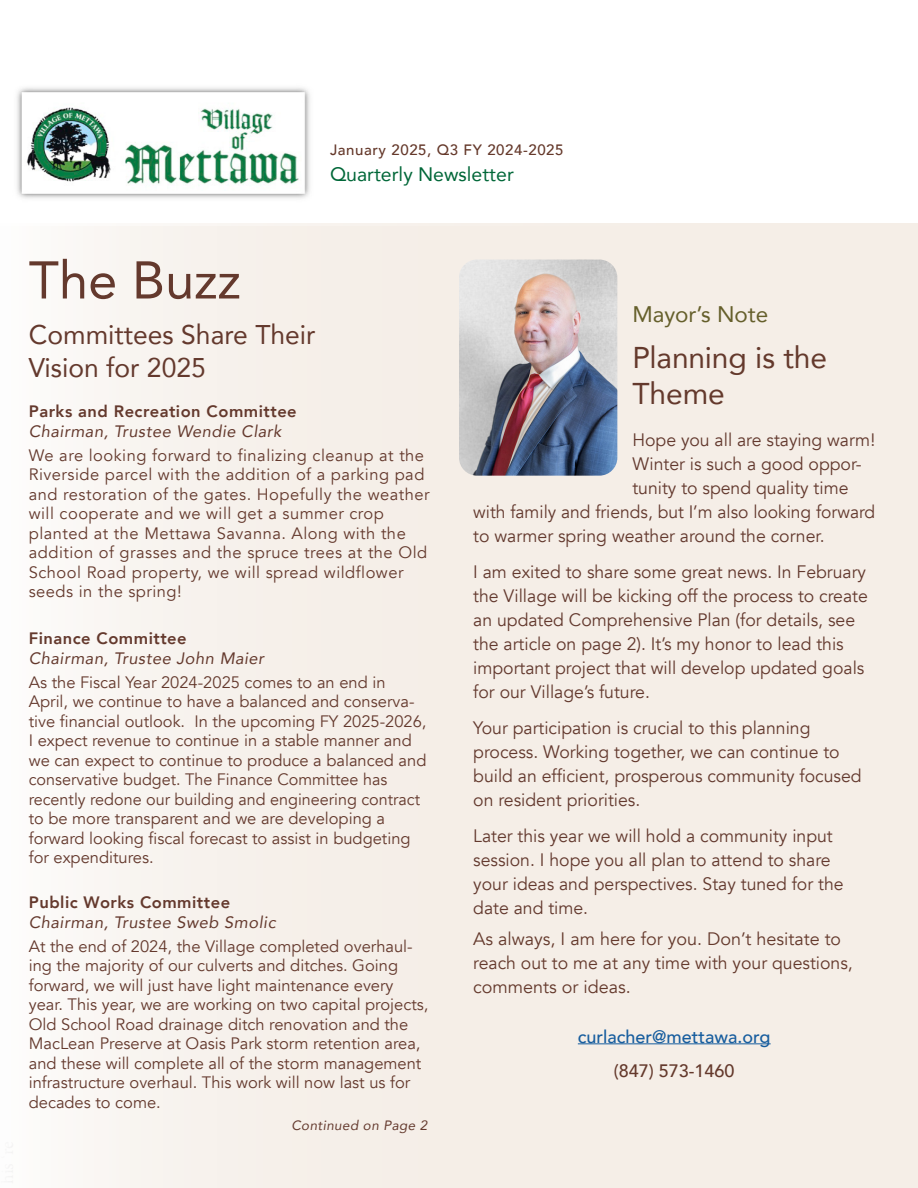
<style>
.page{position:relative;width:918px;height:1188px;background:#fff}
.page>*{position:absolute;margin:0;border:0;box-sizing:border-box;transform-origin:0 0}
.t1{font:52.5px "Avenir";color:#64392d}
.t2{font:30px/36px "Avenir";letter-spacing:-.005em;color:#64392c}
.t3{font:27px/33px "Avenir";color:#64392d}
.t4{font:22.5px "Avenir";color:#655f2b}
.t5{font:19.5px "Avenir";color:#016738}
.t6{font:18px/24px "Avenir";color:#63392e}
.t7{font:18px/24px "Avenir";color:#64392c}
.t8{font:500 18px "Avenir";color:#175d9e}
.t9{font:500 18px "Avenir";color:#64392c}
.t10{font:16.5px/19.5px "Avenir";color:#64392d}
.t11{font:16.5px/19.5px "Avenir";letter-spacing:.03em;color:#64392d}
.t12{font:italic 16.5px/19.5px "Avenir";letter-spacing:.03em;color:#64392d}
.t13{font:800 16.5px/19.5px "Avenir";letter-spacing:.03em;color:#64392d}
.t14{font:500 15px "Avenir";letter-spacing:.04em;color:#65392b}
.t15{font:italic 13.5px "Avenir";letter-spacing:.03em;color:#643a2e}
.s1{font-weight:400;font-style:italic}
.s2{font-weight:800;font-style:normal}
</style>
<div class="page">
<div style="left:0;top:226px;width:918px;height:962px;background:#f5eee7"></div>
<hr style="left:578px;top:1043px;width:193px;height:1px;background:#175d9e">
<img style="left:459px;top:260px;width:158px;height:216px">
<img style="left:17px;top:87px;width:293px;height:112px">
<p class="t14" style="left:330px;top:136px;width:235px">January 2025, Q3 FY 2024-2025</p>
<p class="t5" style="left:330px;top:159px;width:185px">Quarterly Newsletter</p>
<p class="t1" style="left:29px;top:238px;width:213px">The Buzz</p>
<p class="t3" style="left:29px;top:317px;width:288px">Committees Share Their<br>Vision for 2025</p>
<p class="t13" style="left:29px;top:402px;width:269px">Parks and Recreation Committee<br><span class="s1">Chairman, Trustee Wendie Clark</span></p>
<p class="t11" style="left:29px;top:446px;width:402px">We are looking forward to finalizing cleanup at the Riverside parcel with the addition of a parking pad and restoration of the gates. Hopefully the weather will cooperate and we will get a summer crop planted at the Mettawa Savanna. Along with the addition of grasses and the spruce trees at the Old School Road property, we will spread wildflower seeds in the spring!</p>
<p class="t12" style="left:29px;top:629px;width:237px"><span class="s2">Finance Committee<br></span>Chairman, Trustee John Maier</p>
<p class="t10" style="left:29px;top:672px;width:399px">As the Fiscal Year 2024-2025 comes to an end in April, we continue to have a balanced and conserva&shy;tive financial outlook. In the upcoming FY 2025-2026, I expect revenue to continue in a stable manner and we can expect to continue to produce a balanced and conservative budget. The Finance Committee has recently redone our building and engineering contract to be more transparent and we are developing a forward looking fiscal forecast to assist in budgeting for expenditures.</p>
<p class="t12" style="left:29px;top:893px;width:248px"><span class="s2">Public Works Committee<br></span>Chairman, Trustee Sweb Smolic</p>
<p class="t10" style="left:29px;top:937px;width:401px">At the end of 2024, the Village completed overhaul&shy;ing the majority of our culverts and ditches. Going forward, we will just have light maintenance every year. This year, we are working on two capital projects, Old School Road drainage ditch renovation and the MacLean Preserve at Oasis Park storm retention area, and these will complete all of the storm management infrastructure overhaul. This work will now last us for decades to come.</p>
<p class="t15" style="left:291px;top:1117px;width:138px">Continued on Page 2</p>
<p class="t4" style="left:632px;top:296px;width:137px">Mayor’s Note</p>
<p class="t2" style="left:632px;top:338px;width:196px">Planning is the<br>Theme</p>
<p class="t6" style="left:632px;top:428px;width:244px">Hope you all are staying warm!</p>
<p class="t6" style="left:632px;top:452px;width:231px">Winter is such a good oppor-</p>
<p class="t6" style="left:632px;top:476px;width:218px">tunity to spend quality time</p>
<p class="t6" style="left:473px;top:500px;width:404px">with family and friends, but I’m also looking forward</p>
<p class="t6" style="left:473px;top:524px;width:353px">to warmer spring weather around the corner.</p>
<p class="t6" style="left:473px;top:560px;width:396px">I am exited to share some great news. In February the Village will be kicking off the process to create an updated Comprehensive Plan (for details, see the article on page 2). It’s my honor to lead this important project that will develop updated goals for our Village’s future.</p>
<p class="t6" style="left:473px;top:716px;width:390px">Your participation is crucial to this planning process. Working together, we can continue to build an efficient, prosperous community focused on resident priorities.</p>
<p class="t6" style="left:473px;top:824px;width:372px">Later this year we will hold a community input session. I hope you all plan to attend to share your ideas and perspectives. Stay tuned for the date and time.</p>
<p class="t7" style="left:473px;top:927px;width:381px">As always, I am here for you. Don’t hesitate to reach out to me at any time with your questions, comments or ideas.</p>
<p class="t8" style="left:578px;top:1021px;width:194px">curlacher@mettawa.org</p>
<p class="t9" style="left:614px;top:1055px;width:122px">(847) 573-1460</p>
</div>
